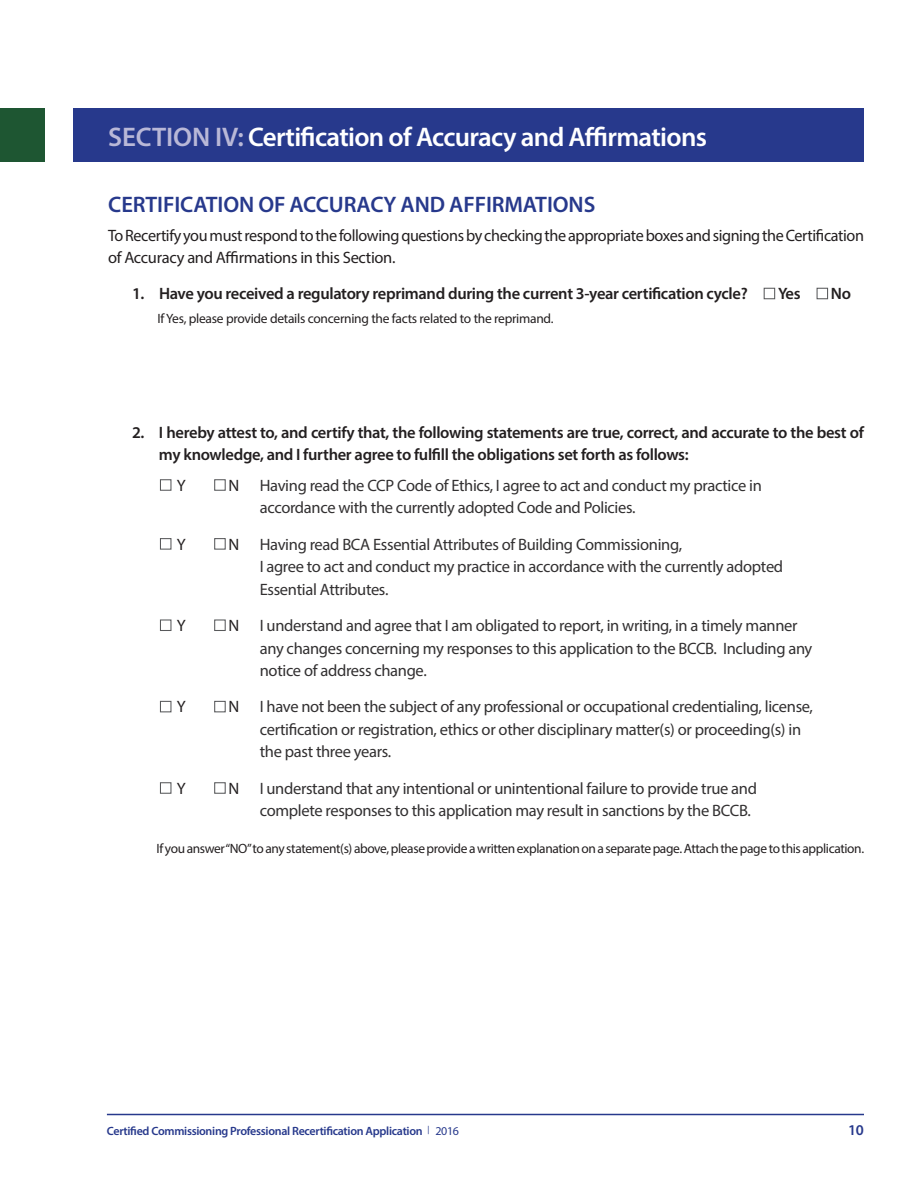
<style>
.page{position:relative;width:918px;height:1188px;background:#fff}
.page>*{position:absolute;margin:0;border:0;box-sizing:border-box;transform-origin:0 0}
.t1{font:600 27px "Myriad Pro";letter-spacing:-.025em;color:#fff}
.t2{font:600 22.5px "Myriad Pro";letter-spacing:-.005em;color:#27398c}
.t3{font:16.5px/22.5px "Myriad Pro";letter-spacing:-.02em;color:#323031}
.t4{font:600 16.5px/22.5px "Myriad Pro";letter-spacing:-.02em;color:#231f20}
.t5{font:16.5px/22.5px "Myriad Pro";letter-spacing:-.025em;color:#231f20}
.t6{font:600 15px "Myriad Pro";color:#27398c}
.t7{font:13.5px "Myriad Pro";letter-spacing:-.025em;color:#231f20}
.t8{font:600 12px "Myriad Pro";letter-spacing:-.025em;color:#27398c}
.s1{color:#b9b8d7}
.s2{color:#231f20}
.s3{font-family:"Gotham";font-weight:400;font-size:9px}
.s4{font-weight:400}
</style>
<div class="page">
<hr style="left:107px;top:1114px;width:757px;height:1px;background:#27398c">
<div style="left:0;top:108px;width:864px;height:54px;background:#27398c"></div>
<div style="left:0;top:81px;width:73px;height:108px;background:#fff"></div>
<div style="left:0;top:108px;width:45px;height:54px;background:#1e5632"></div>
<div style="left:764px;top:288px;width:11px;height:11px;border:1px solid #58595b"></div>
<div style="left:817px;top:288px;width:11px;height:11px;border:1px solid #58595b"></div>
<div style="left:160px;top:479px;width:11px;height:12px;border:1px solid #58595b"></div>
<div style="left:214px;top:479px;width:12px;height:12px;border:1px solid #58595b"></div>
<div style="left:160px;top:538px;width:11px;height:12px;border:1px solid #58595b"></div>
<div style="left:214px;top:538px;width:12px;height:12px;border:1px solid #58595b"></div>
<div style="left:160px;top:619px;width:11px;height:12px;border:1px solid #58595b"></div>
<div style="left:214px;top:619px;width:12px;height:12px;border:1px solid #58595b"></div>
<div style="left:160px;top:701px;width:11px;height:11px;border:1px solid #58595b"></div>
<div style="left:214px;top:701px;width:12px;height:11px;border:1px solid #58595b"></div>
<div style="left:160px;top:782px;width:11px;height:12px;border:1px solid #58595b"></div>
<div style="left:214px;top:782px;width:12px;height:12px;border:1px solid #58595b"></div>
<h1 class="t1" style="left:108px;top:126px;width:600px"><span class="s1">SECTION IV:</span> Certification of Accuracy and Affirmations</h1>
<h2 class="t2" style="left:108px;top:196px;width:489px">CERTIFICATION OF ACCURACY AND AFFIRMATIONS</h2>
<p class="t5" style="left:108px;top:226px;width:758px">To Recertify you must respond to the following questions by checking the appropriate boxes and signing the Certification of Accuracy and Affirmations in this Section.</p>
<p class="t4" style="left:132px;top:284px;width:617px">1. Have you received a regulatory reprimand during the current 3-year certification cycle?</p>
<p class="t4" style="left:778px;top:284px;width:24px">Yes</p>
<p class="t4" style="left:831px;top:284px;width:22px">No</p>
<p class="t7" style="left:158px;top:313px;width:398px">If Yes, please provide details concerning the facts related to the reprimand.</p>
<p class="t4" style="left:159px;top:423px;width:706px;text-indent:-27px">2. I hereby attest to, and certify that, the following statements are true, correct, and accurate to the best of my knowledge, and I further agree to fulfill the obligations set forth as follows:</p>
<p class="t5" style="left:177px;top:476px;width:10px">Y</p>
<p class="t3" style="left:260px;top:476px;width:504px;text-indent:-31px"><span class="s2">N</span> Having read the CCP Code of Ethics, I agree to act and conduct my practice in accordance with the currently adopted Code and Policies.</p>
<p class="t5" style="left:177px;top:535px;width:10px">Y</p>
<p class="t3" style="left:260px;top:535px;width:525px;text-indent:-31px"><span class="s2">N</span> Having read BCA Essential Attributes of Building Commissioning,<br>I agree to act and conduct my practice in accordance with the currently adopted<br>Essential Attributes.</p>
<p class="t5" style="left:177px;top:616px;width:10px">Y</p>
<p class="t3" style="left:260px;top:616px;width:554px;text-indent:-31px"><span class="s2">N</span> I understand and agree that I am obligated to report, in writing, in a timely manner any changes concerning my responses to this application to the BCCB. Including any notice of address change.</p>
<p class="t5" style="left:177px;top:697px;width:10px">Y</p>
<p class="t3" style="left:260px;top:697px;width:555px;text-indent:-31px"><span class="s2">N</span> I have not been the subject of any professional or occupational credentialing, license, certification or registration, ethics or other disciplinary matter(s) or proceeding(s) in the past three years.</p>
<p class="t5" style="left:177px;top:779px;width:10px">Y</p>
<p class="t3" style="left:260px;top:779px;width:499px;text-indent:-31px"><span class="s2">N</span> I understand that any intentional or unintentional failure to provide true and complete responses to this application may result in sanctions by the BCCB.</p>
<p class="t7" style="left:156px;top:843px;width:709px">If you answer “NO” to any statement(s) above, please provide a written explanation on a separate page. Attach the page to this application.</p>
<p class="t8" style="left:107px;top:1126px;width:354px">Certified Commissioning Professional Recertification Application <span class="s3">|</span> <span class="s4">2016</span></p>
<p class="t6" style="left:848px;top:1124px;width:17px">10</p>
</div>
